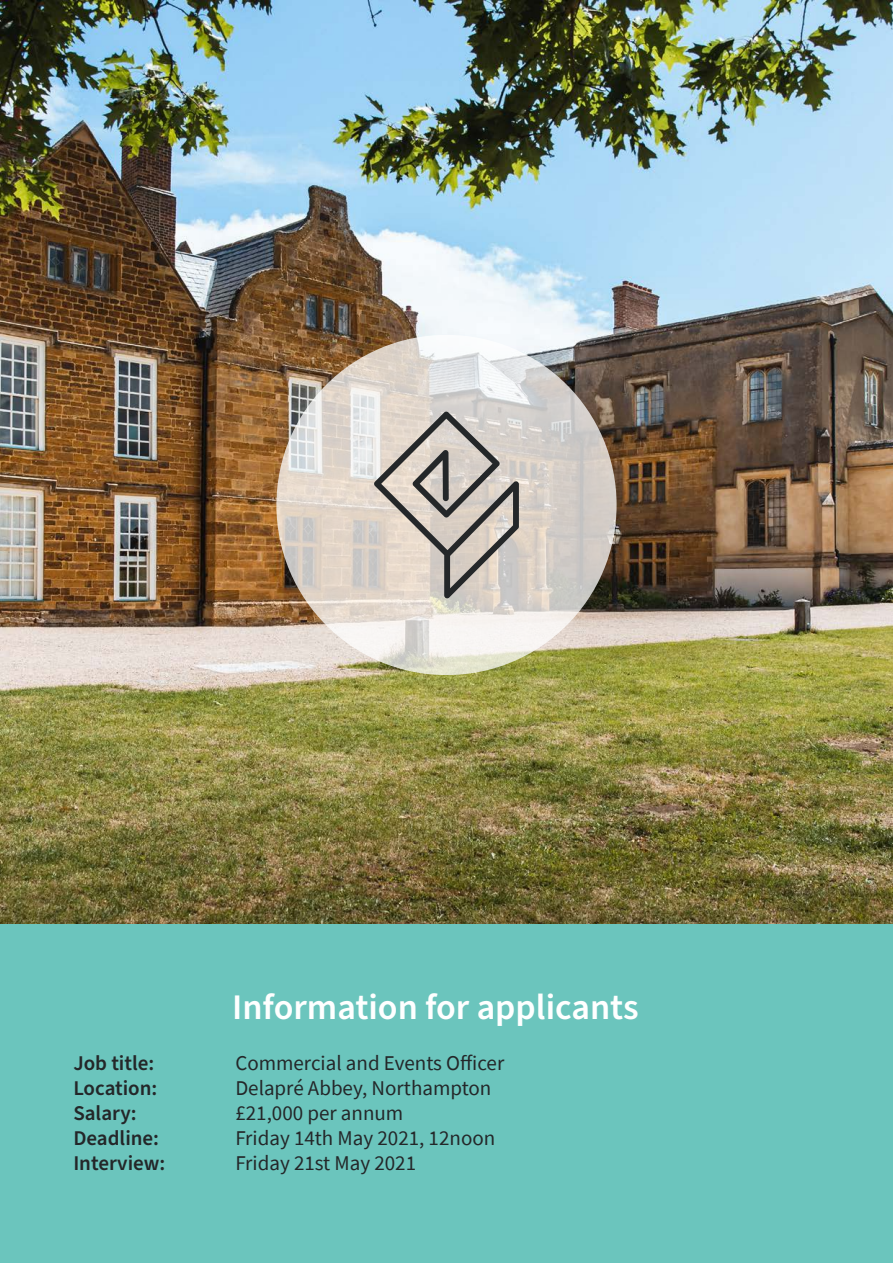
<style>
.page{position:relative;width:893px;height:1263px;background:#fff}
.page>*{position:absolute;margin:0;border:0;box-sizing:border-box;transform-origin:0 0}
.t1{font:600 36px "Source Sans Pro";color:#feffff}
.t2{font:21px "Source Sans Pro";color:#242729}
.t3{font:600 21px "Source Sans Pro";color:#242729}
</style>
<div class="page">
<img style="left:0;top:0;width:893px;height:925px">
<div style="left:0;top:925px;width:893px;height:338px;background:#6bc5bd"></div>
<svg style="left:276px;top:335px;width:341px;height:340px"></svg>
<svg style="left:374px;top:412px;width:145px;height:186px;background:#bdb6ae"></svg>
<p class="t1" style="left:232px;top:983px;width:408px">Information for applicants</p>
<p class="t3" style="left:73px;top:1048px;width:82px">Job title:</p>
<p class="t2" style="left:235px;top:1049px;width:270px">Commercial and Events Officer</p>
<p class="t3" style="left:73px;top:1074px;width:86px">Location:</p>
<p class="t2" style="left:235px;top:1074px;width:258px">Delapré Abbey, Northampton</p>
<p class="t3" style="left:73px;top:1099px;width:65px">Salary:</p>
<p class="t2" style="left:235px;top:1100px;width:170px">£21,000 per annum</p>
<p class="t3" style="left:73px;top:1124px;width:87px">Deadline:</p>
<p class="t2" style="left:235px;top:1125px;width:261px">Friday 14th May 2021, 12noon</p>
<p class="t3" style="left:73px;top:1149px;width:94px">Interview:</p>
<p class="t2" style="left:235px;top:1150px;width:182px">Friday 21st May 2021</p>
</div>
